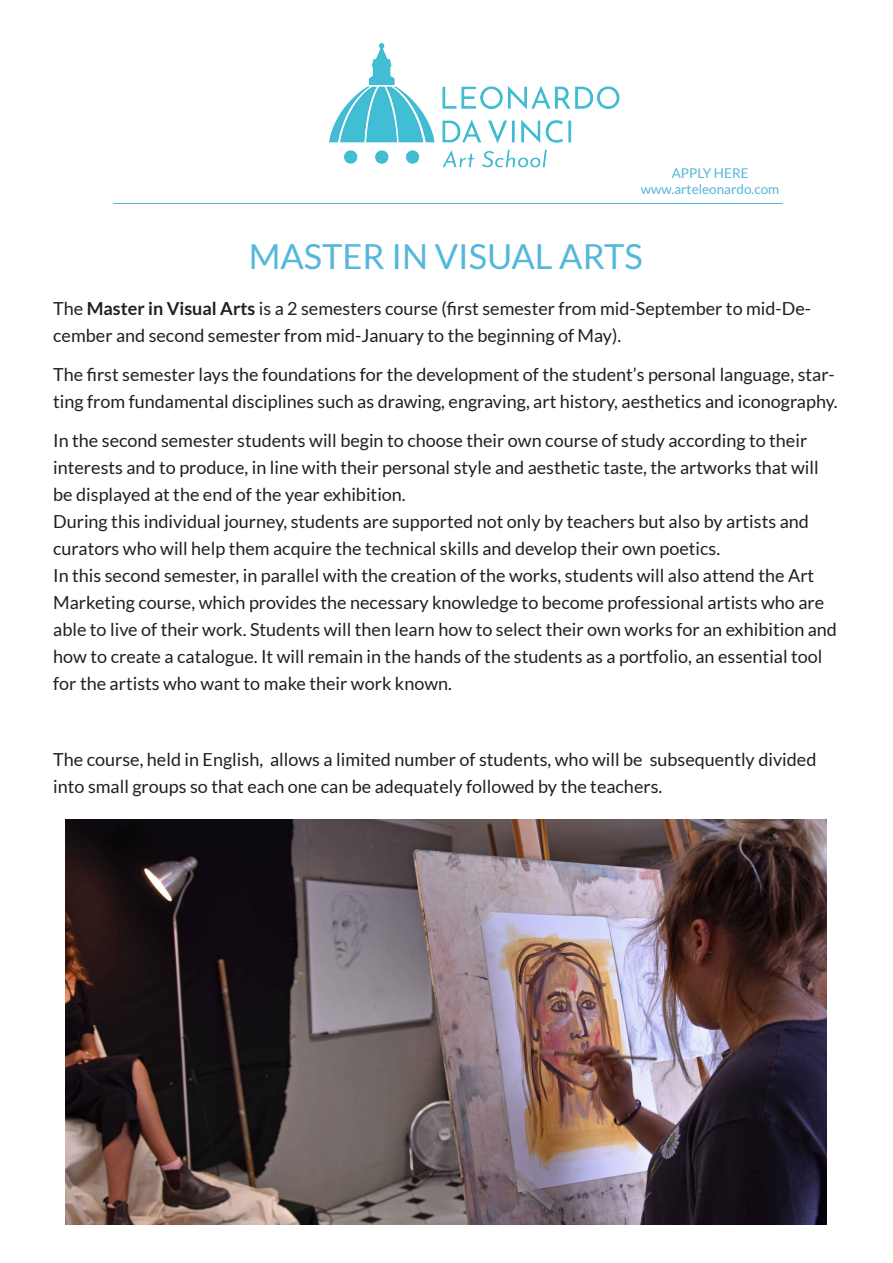
<style>
.page{position:relative;width:893px;height:1263px;background:#fff}
.page>*{position:absolute;margin:0;border:0;box-sizing:border-box;transform-origin:0 0}
.t1{font:34.5px "Lato";color:#54b7db}
.t2{font:18px/27px "Lato";color:#231f20}
.t3{font:13.5px "Lato";color:#54b7db}
.s1{font-weight:700}
</style>
<div class="page">
<img style="left:65px;top:820px;width:761px;height:405px">
<img style="left:330px;top:43px;width:290px;height:125px">
<hr style="left:113px;top:203px;width:669px;height:1px;background:#54b7db">
<p class="t3" style="left:672px;top:166px;width:78px">APPLY HERE</p>
<p class="t3" style="left:641px;top:182px;width:140px">www.arteleonardo.com</p>
<p class="t1" style="left:249px;top:238px;width:395px">MASTER IN VISUAL ARTS</p>
<p class="t2" style="left:53px;top:295px;width:759px">The <span class="s1">Master in Visual Arts</span> is a 2 semesters course (first semester from mid-September to mid-De&shy;cember and second semester from mid-January to the beginning of May).</p>
<p class="t2" style="left:53px;top:361px;width:786px">The first semester lays the foundations for the development of the student’s personal language, star&shy;ting from fundamental disciplines such as drawing, engraving, art history, aesthetics and iconography.</p>
<p class="t2" style="left:53px;top:427px;width:767px">In the second semester students will begin to choose their own course of study according to their interests and to produce, in line with their personal style and aesthetic taste, the artworks that will be displayed at the end of the year exhibition.</p>
<p class="t2" style="left:53px;top:508px;width:757px">During this individual journey, students are supported not only by teachers but also by artists and curators who will help them acquire the technical skills and develop their own poetics.</p>
<p class="t2" style="left:53px;top:562px;width:785px">In this second semester, in parallel with the creation of the works, students will also attend the Art Marketing course, which provides the necessary knowledge to become professional artists who are able to live of their work. Students will then learn how to select their own works for an exhibition and how to create a catalogue. It will remain in the hands of the students as a portfolio, an essential tool for the artists who want to make their work known.</p>
<p class="t2" style="left:53px;top:746px;width:765px">The course, held in English, allows a limited number of students, who will be subsequently divided into small groups so that each one can be adequately followed by the teachers.</p>
</div>
